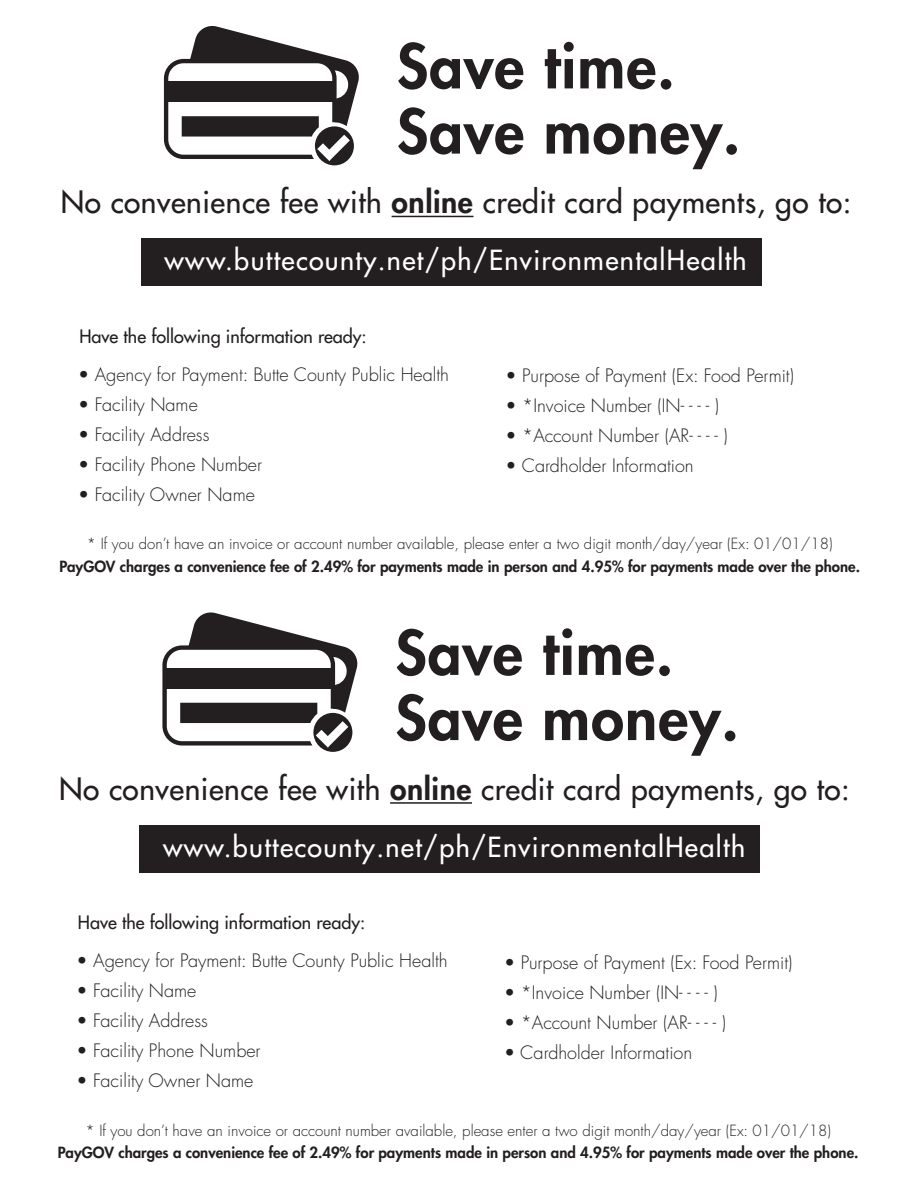
<style>
.page{position:relative;width:918px;height:1188px;background:#fff}
.page>*{position:absolute;margin:0;border:0;box-sizing:border-box;transform-origin:0 0}
.t1{font:500 30px "Futura LT Pro";letter-spacing:.02em;color:#231f20}
.t2{font:500 27px "Futura LT Pro";letter-spacing:.05em;color:#fff}
.t3{font:300 18px "Futura LT Pro";color:#231f20}
.t4{font:500 18px "Futura LT Pro";color:#231f20}
.t5{font:300 15px "Futura LT Pro";color:#231f20}
.t6{font:800 15px "Futura LT Pro";color:#231f20}
.s1{font-weight:800}
</style>
<div class="page">
<div style="left:141px;top:238px;width:621px;height:48px;background:#231f20"></div>
<svg style="left:164px;top:26px;width:195px;height:139px"></svg>
<svg style="left:398px;top:42px;width:125px;height:48px"></svg>
<svg style="left:545px;top:42px;width:29px;height:46px"></svg>
<svg style="left:580px;top:58px;width:75px;height:31px"></svg>
<div style="left:661px;top:79px;width:10px;height:11px;background:#231f20;border-radius:50%"></div>
<svg style="left:398px;top:107px;width:125px;height:48px"></svg>
<svg style="left:547px;top:123px;width:176px;height:46px"></svg>
<div style="left:726px;top:144px;width:11px;height:11px;background:#231f20;border-radius:50%"></div>
<hr style="left:392px;top:216px;width:82px;height:1px;background:#231f20">
<div style="left:140px;top:825px;width:620px;height:48px;background:#231f20"></div>
<svg style="left:162px;top:612px;width:196px;height:140px"></svg>
<svg style="left:397px;top:629px;width:125px;height:47px"></svg>
<svg style="left:543px;top:628px;width:29px;height:47px"></svg>
<svg style="left:579px;top:645px;width:75px;height:31px"></svg>
<div style="left:659px;top:665px;width:11px;height:11px;background:#231f20;border-radius:50%"></div>
<svg style="left:397px;top:694px;width:125px;height:47px"></svg>
<svg style="left:545px;top:710px;width:177px;height:46px"></svg>
<div style="left:725px;top:731px;width:10px;height:10px;background:#231f20;border-radius:50%"></div>
<hr style="left:390px;top:802px;width:82px;height:2px;background:#231f20">
<h1 class="t1" style="left:61px;top:180px;width:792px">No convenience fee with <span class="s1">online</span> credit card payments, go to:</h1>
<h2 class="t2" style="left:165px;top:240px;width:584px">www.buttecounty.net/ph/EnvironmentalHealth</h2>
<p class="t4" style="left:79px;top:323px;width:289px">Have the following information ready:</p>
<p class="t3" style="left:78px;top:363px;width:373px">• Agency for Payment: Butte County Public Health</p>
<p class="t3" style="left:78px;top:393px;width:121px">• Facility Name</p>
<p class="t3" style="left:78px;top:423px;width:133px">• Facility Address</p>
<p class="t3" style="left:78px;top:453px;width:186px">• Facility Phone Number</p>
<p class="t3" style="left:78px;top:483px;width:178px">• Facility Owner Name</p>
<p class="t3" style="left:506px;top:364px;width:290px">• Purpose of Payment (Ex: Food Permit)</p>
<p class="t3" style="left:506px;top:394px;width:215px">• *Invoice Number (IN- - - - )</p>
<p class="t3" style="left:506px;top:424px;width:224px">• *Account Number (AR- - - - )</p>
<p class="t3" style="left:506px;top:454px;width:190px">• Cardholder Information</p>
<p class="t5" style="left:87px;top:534px;width:747px">* If you don’t have an invoice or account number available, please enter a two digit month/day/year (Ex: 01/01/18)</p>
<p class="t6" style="left:59px;top:555px;width:802px">PayGOV charges a convenience fee of 2.49% for payments made in person and 4.95% for payments made over the phone.</p>
<h1 class="t1" style="left:59px;top:767px;width:792px">No convenience fee with <span class="s1">online</span> credit card payments, go to:</h1>
<h2 class="t2" style="left:163px;top:827px;width:584px">www.buttecounty.net/ph/EnvironmentalHealth</h2>
<p class="t4" style="left:78px;top:909px;width:289px">Have the following information ready:</p>
<p class="t3" style="left:76px;top:949px;width:373px">• Agency for Payment: Butte County Public Health</p>
<p class="t3" style="left:76px;top:979px;width:121px">• Facility Name</p>
<p class="t3" style="left:76px;top:1009px;width:133px">• Facility Address</p>
<p class="t3" style="left:76px;top:1039px;width:186px">• Facility Phone Number</p>
<p class="t3" style="left:76px;top:1069px;width:178px">• Facility Owner Name</p>
<p class="t3" style="left:504px;top:951px;width:290px">• Purpose of Payment (Ex: Food Permit)</p>
<p class="t3" style="left:504px;top:981px;width:215px">• *Invoice Number (IN- - - - )</p>
<p class="t3" style="left:504px;top:1011px;width:224px">• *Account Number (AR- - - - )</p>
<p class="t3" style="left:504px;top:1041px;width:190px">• Cardholder Information</p>
<p class="t5" style="left:85px;top:1121px;width:747px">* If you don’t have an invoice or account number available, please enter a two digit month/day/year (Ex: 01/01/18)</p>
<p class="t6" style="left:58px;top:1141px;width:802px">PayGOV charges a convenience fee of 2.49% for payments made in person and 4.95% for payments made over the phone.</p>
</div>
